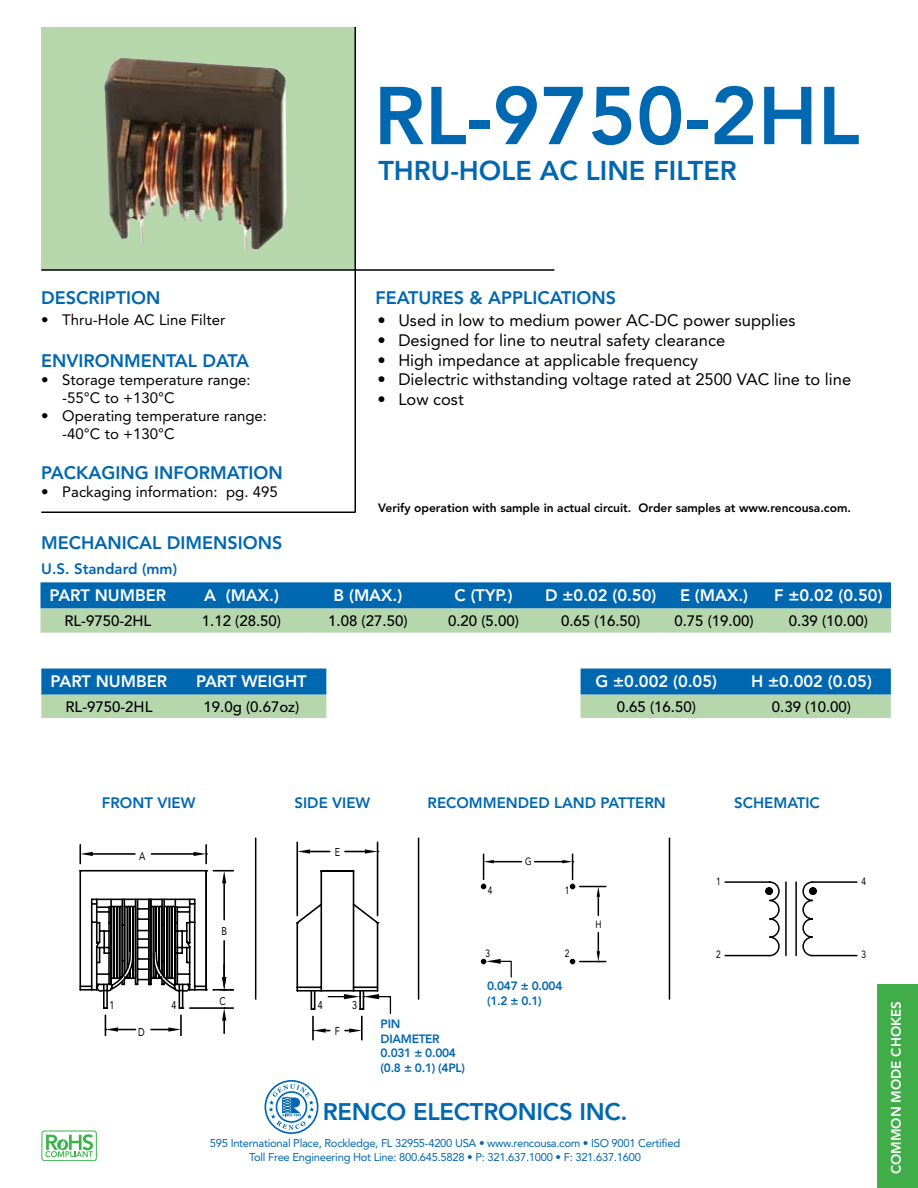
<style>
.page{position:relative;width:918px;height:1188px;background:#fff}
.page>*{position:absolute;margin:0;border:0;box-sizing:border-box;transform-origin:0 0}
.t1{font:800 81px "Avenir LT Std";color:#0067b1}
.t2{font:800 27px "Avenir LT Std";color:#0067b1}
.t3{font:800 23.85px "Avenir LT Std";letter-spacing:-.01em;color:#0067b1}
.t4{font:800 18px "Avenir LT Std";color:#0067b1}
.t5{font:16.5px "Avenir LT Std";color:#000}
.t6{font:800 16.5px "Avenir LT Std";color:#fff}
.t7{font:15px/18px "Avenir LT Std";color:#000}
.t8{font:500 15px "Avenir LT Std";color:#000}
.t9{font:800 15px "Avenir LT Std";color:#0067b1}
.t10{font:800 13.5px "Avenir LT Std";color:#fff}
.t11{font:800 12px "Avenir LT Std";color:#000}
.t12{font:800 12px/14.4px "Avenir LT Std";letter-spacing:-.025em;color:#0067b1}
.t13{font:11.25px "Avenir LT Std";letter-spacing:-.025em;color:#0067b1}
.t14{font:11.25px "Avenir LT Std";color:#000;scale:.8 1}
.t15{font:11.1px "Avenir LT Std";color:#000;scale:.8 1}
.t16{font:10.5px "Avenir LT Std";color:#000;scale:.8 1}
</style>
<div class="page">
<div style="left:877px;top:984px;width:41px;height:204px;background:#41ad49"></div>
<svg style="left:264px;top:1080px;width:55px;height:54px"></svg>
<svg style="left:45px;top:1134px;width:48px;height:23px"></svg>
<div style="left:42px;top:1131px;width:55px;height:30px;border:1px solid #39b54a;border-radius:3px"></div>
<div style="left:41px;top:27px;width:315px;height:243px;background:#b6d6ac"></div>
<hr style="left:41px;top:269px;width:513px;height:2px;background:#000">
<hr style="left:354px;top:27px;width:2px;height:485px;background:#000">
<hr style="left:41px;top:512px;width:315px;height:1px;background:#000">
<svg style="left:40px;top:582px;width:851px;height:49px;background:#569baf"></svg>
<hr style="left:40px;top:631px;width:135px;height:2px;background:#b6d6ac">
<hr style="left:175px;top:631px;width:133px;height:2px;background:#b6d6ac">
<hr style="left:308px;top:631px;width:120px;height:2px;background:#b6d6ac">
<hr style="left:428px;top:631px;width:111px;height:2px;background:#b6d6ac">
<hr style="left:539px;top:631px;width:123px;height:2px;background:#b6d6ac">
<hr style="left:662px;top:631px;width:104px;height:2px;background:#b6d6ac">
<hr style="left:766px;top:631px;width:125px;height:2px;background:#b6d6ac">
<hr style="left:255px;top:838px;width:1px;height:162px;background:#000">
<hr style="left:418px;top:838px;width:1px;height:162px;background:#000">
<hr style="left:669px;top:838px;width:1px;height:162px;background:#000">
<svg style="left:41px;top:669px;width:285px;height:49px;background:#589caf"></svg>
<svg style="left:581px;top:669px;width:310px;height:49px;background:#579cae"></svg>
<svg style="left:481px;top:854px;width:41px;height:35px"></svg>
<svg style="left:535px;top:854px;width:71px;height:61px"></svg>
<svg style="left:570px;top:933px;width:36px;height:31px"></svg>
<svg style="left:481px;top:959px;width:31px;height:19px"></svg>
<svg style="left:724px;top:881px;width:134px;height:76px"></svg>
<hr style="left:213px;top:870px;width:20px;height:2px;background:#000">
<hr style="left:213px;top:989px;width:20px;height:2px;background:#000">
<hr style="left:223px;top:883px;width:2px;height:37px;background:#000">
<hr style="left:223px;top:941px;width:2px;height:36px;background:#000">
<svg style="left:222px;top:871px;width:4px;height:12px"></svg>
<hr style="left:190px;top:1007px;width:43px;height:2px;background:#000">
<svg style="left:220px;top:965px;width:13px;height:26px"></svg>
<svg style="left:222px;top:1007px;width:4px;height:26px"></svg>
<svg style="left:79px;top:845px;width:135px;height:191px"></svg>
<img style="left:104px;top:58px;width:183px;height:193px">
<hr style="left:361px;top:1016px;width:2px;height:24px;background:#000">
<hr style="left:312px;top:1016px;width:2px;height:24px;background:#000">
<svg style="left:345px;top:1028px;width:16px;height:5px"></svg>
<svg style="left:313px;top:1028px;width:17px;height:5px"></svg>
<svg style="left:296px;top:841px;width:95px;height:174px"></svg>
<h1 class="t1" style="left:374px;top:68px;width:487px">RL-9750-2HL</h1>
<h2 class="t2" style="left:378px;top:154px;width:360px">THRU-HOLE AC LINE FILTER</h2>
<p class="t4" style="left:41px;top:287px;width:121px">DESCRIPTION</p>
<p class="t4" style="left:375px;top:287px;width:242px">FEATURES &amp; APPLICATIONS</p>
<p class="t7" style="left:41px;top:311px;width:186px">• Thru-Hole AC Line Filter</p>
<p class="t4" style="left:41px;top:350px;width:210px">ENVIRONMENTAL DATA</p>
<p class="t7" style="left:62px;top:371px;width:190px;text-indent:-21px">• Storage temperature range: -55°C to +130°C</p>
<p class="t7" style="left:62px;top:407px;width:206px;text-indent:-21px">• Operating temperature range: -40°C to +130°C</p>
<p class="t4" style="left:41px;top:462px;width:243px">PACKAGING INFORMATION</p>
<p class="t7" style="left:41px;top:483px;width:238px">• Packaging information: pg. 495</p>
<p class="t11" style="left:378px;top:501px;width:474px">Verify operation with sample in actual circuit. Order samples at www.rencousa.com.</p>
<p class="t5" style="left:377px;top:311px;width:420px">• Used in low to medium power AC-DC power supplies</p>
<p class="t5" style="left:377px;top:330px;width:349px">• Designed for line to neutral safety clearance</p>
<p class="t5" style="left:377px;top:350px;width:322px">• High impedance at applicable frequency</p>
<p class="t5" style="left:377px;top:370px;width:475px">• Dielectric withstanding voltage rated at 2500 VAC line to line</p>
<p class="t5" style="left:377px;top:390px;width:88px">• Low cost</p>
<p class="t4" style="left:41px;top:532px;width:243px">MECHANICAL DIMENSIONS</p>
<p class="t9" style="left:41px;top:560px;width:137px">U.S. Standard (mm)</p>
<p class="t6" style="left:50px;top:585px;width:118px">PART NUMBER</p>
<p class="t6" style="left:204px;top:585px;width:76px">A (MAX.)</p>
<p class="t6" style="left:334px;top:585px;width:70px">B (MAX.)</p>
<p class="t6" style="left:455px;top:585px;width:59px">C (TYP.)</p>
<p class="t6" style="left:545px;top:585px;width:113px">D ±0.02 (0.50)</p>
<p class="t6" style="left:680px;top:585px;width:70px">E (MAX.)</p>
<p class="t6" style="left:774px;top:585px;width:110px">F ±0.02 (0.50)</p>
<p class="t8" style="left:64px;top:612px;width:89px">RL-9750-2HL</p>
<p class="t8" style="left:202px;top:612px;width:81px">1.12 (28.50)</p>
<p class="t8" style="left:328px;top:612px;width:81px">1.08 (27.50)</p>
<p class="t8" style="left:448px;top:612px;width:72px">0.20 (5.00)</p>
<p class="t8" style="left:561px;top:612px;width:81px">0.65 (16.50)</p>
<p class="t8" style="left:674px;top:612px;width:81px">0.75 (19.00)</p>
<p class="t8" style="left:789px;top:612px;width:81px">0.39 (10.00)</p>
<p class="t6" style="left:51px;top:671px;width:118px">PART NUMBER</p>
<p class="t6" style="left:196px;top:671px;width:112px">PART WEIGHT</p>
<p class="t8" style="left:65px;top:698px;width:89px">RL-9750-2HL</p>
<p class="t8" style="left:204px;top:698px;width:97px">19.0g (0.67oz)</p>
<p class="t6" style="left:596px;top:671px;width:123px">G ±0.002 (0.05)</p>
<p class="t6" style="left:751px;top:671px;width:122px">H ±0.002 (0.05)</p>
<p class="t8" style="left:617px;top:698px;width:81px">0.65 (16.50)</p>
<p class="t8" style="left:772px;top:698px;width:81px">0.39 (10.00)</p>
<p class="t9" style="left:102px;top:794px;width:95px">FRONT VIEW</p>
<p class="t9" style="left:295px;top:794px;width:77px">SIDE VIEW</p>
<p class="t9" style="left:428px;top:794px;width:240px">RECOMMENDED LAND PATTERN</p>
<p class="t9" style="left:734px;top:794px;width:87px">SCHEMATIC</p>
<p class="t15" style="left:139px;top:850px;width:9px">A</p>
<p class="t15" style="left:109px;top:998px;width:8px">1</p>
<p class="t15" style="left:172px;top:998px;width:8px">4</p>
<p class="t15" style="left:138px;top:1025px;width:10px">D</p>
<p class="t15" style="left:222px;top:925px;width:9px">B</p>
<p class="t15" style="left:219px;top:995px;width:9px">C</p>
<p class="t14" style="left:335px;top:846px;width:8px">E</p>
<p class="t16" style="left:525px;top:855px;width:10px">G</p>
<p class="t16" style="left:488px;top:885px;width:7px">4</p>
<p class="t16" style="left:565px;top:885px;width:7px">1</p>
<p class="t14" style="left:318px;top:999px;width:8px">4</p>
<p class="t14" style="left:352px;top:999px;width:8px">3</p>
<p class="t14" style="left:335px;top:1025px;width:8px">F</p>
<p class="t12" style="left:381px;top:1017px;width:86px">PIN<br>DIAMETER<br>0.031 ± 0.004 (0.8 ± 0.1) (4PL)</p>
<p class="t16" style="left:486px;top:948px;width:7px">3</p>
<p class="t16" style="left:565px;top:948px;width:7px">2</p>
<p class="t12" style="left:487px;top:979px;width:77px">0.047 ± 0.004 (1.2 ± 0.1)</p>
<p class="t16" style="left:595px;top:918px;width:9px">H</p>
<h3 class="t3" style="left:323px;top:1097px;width:306px">RENCO ELECTRONICS INC.</h3>
<p class="t13" style="left:210px;top:1136px;width:472px">595 International Place, Rockledge, FL 32955-4200 USA • www.rencousa.com • ISO 9001 Certified</p>
<p class="t13" style="left:249px;top:1150px;width:393px">Toll Free Engineering Hot Line: 800.645.5828 • P: 321.637.1000 • F: 321.637.1600</p>
<p class="t16" style="left:716px;top:875px;width:7px">1</p>
<p class="t16" style="left:716px;top:949px;width:7px">2</p>
<p class="t16" style="left:862px;top:875px;width:7px">4</p>
<p class="t16" style="left:862px;top:949px;width:7px">3</p>
<p class="t10" style="left:888px;top:1174px;width:175px;rotate:-90deg">COMMON MODE CHOKES</p>
</div>
